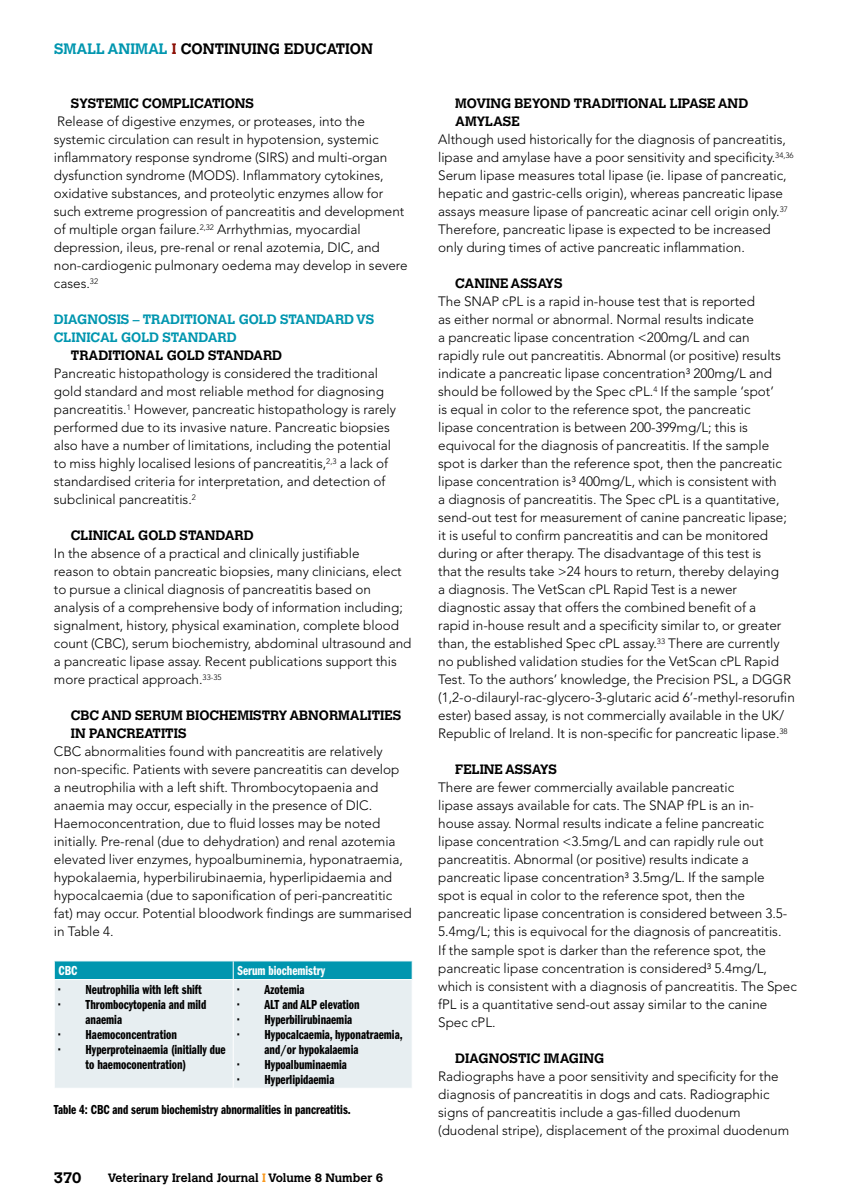
<style>
.page{position:relative;width:851px;height:1204px;background:#fff}
.page>*{position:absolute;margin:0;border:0;box-sizing:border-box;transform-origin:0 0}
.t1{font:700 15px "Calvert";color:#000}
.t2{font:300 13.5px/18px "Avenir";color:#000}
.t3{font:13.5px/15px "Franklin Gothic Demi Cmpr";color:#000}
.t4{font:700 13.5px/18px "Calvert";color:#000}
.t5{font:700 13.5px/18px "Calvert";color:#0096af}
.t6{font:13.5px "Franklin Gothic Demi Cmpr";color:#fff}
.t7{font:700 12px "Calvert";color:#000}
.s1{color:#0096af}
.s2{color:#8b0e04}
.s3{color:#f8981d}
</style>
<div class="page">
<svg style="left:54px;top:961px;width:359px;height:126px;background:#c7e1e7"></svg>
<hr style="left:54px;top:979px;width:1px;height:108px;background:#fff">
<hr style="left:412px;top:979px;width:1px;height:108px;background:#fff">
<p class="t1" style="left:54px;top:39px;width:320px"><span class="s1">SMALL ANIMAL</span> <span class="s2">I</span> CONTINUING EDUCATION</p>
<p class="t4" style="left:71px;top:94px;width:184px">SYSTEMIC COMPLICATIONS</p>
<p class="t2" style="left:54px;top:112px;width:355px">Release of digestive enzymes, or proteases, into the systemic circulation can result in hypotension, systemic inflammatory response syndrome (SIRS) and multi-organ dysfunction syndrome (MODS). Inflammatory cytokines, oxidative substances, and proteolytic enzymes allow for such extreme progression of pancreatitis and development of multiple organ failure.<sup>2,32</sup> Arrhythmias, myocardial depression, ileus, pre-renal or renal azotemia, DIC, and non-cardiogenic pulmonary oedema may develop in severe cases.<sup>32</sup></p>
<p class="t5" style="left:54px;top:310px;width:322px">DIAGNOSIS – TRADITIONAL GOLD STANDARD VS<br>CLINICAL GOLD STANDARD</p>
<p class="t4" style="left:71px;top:346px;width:213px">TRADITIONAL GOLD STANDARD</p>
<p class="t2" style="left:54px;top:364px;width:343px">Pancreatic histopathology is considered the traditional gold standard and most reliable method for diagnosing pancreatitis.<sup>1</sup> However, pancreatic histopathology is rarely performed due to its invasive nature. Pancreatic biopsies also have a number of limitations, including the potential to miss highly localised lesions of pancreatitis,<sup>2,3</sup> a lack of standardised criteria for interpretation, and detection of subclinical pancreatitis.<sup>2</sup></p>
<p class="t4" style="left:71px;top:526px;width:184px">CLINICAL GOLD STANDARD</p>
<p class="t2" style="left:54px;top:544px;width:359px">In the absence of a practical and clinically justifiable<br>reason to obtain pancreatic biopsies, many clinicians, elect to pursue a clinical diagnosis of pancreatitis based on analysis of a comprehensive body of information including; signalment, history, physical examination, complete blood count (CBC), serum biochemistry, abdominal ultrasound and a pancreatic lipase assay. Recent publications support this more practical approach.<sup>33-35</sup></p>
<p class="t4" style="left:71px;top:706px;width:332px">CBC AND SERUM BIOCHEMISTRY ABNORMALITIES<br>IN PANCREATITIS</p>
<p class="t2" style="left:54px;top:742px;width:359px">CBC abnormalities found with pancreatitis are relatively non-specific. Patients with severe pancreatitis can develop<br>a neutrophilia with a left shift. Thrombocytopaenia and anaemia may occur, especially in the presence of DIC.<br>Haemoconcentration, due to fluid losses may be noted initially. Pre-renal (due to dehydration) and renal azotemia elevated liver enzymes, hypoalbuminemia, hyponatraemia, hypokalaemia, hyperbilirubinaemia, hyperlipidaemia and hypocalcaemia (due to saponification of peri-pancreatitic fat) may occur. Potential bloodwork findings are summarised in Table 4.</p>
<p class="t6" style="left:58px;top:963px;width:20px">CBC</p>
<p class="t6" style="left:237px;top:963px;width:89px">Serum biochemistry</p>
<p class="t3" style="left:58px;top:982px;width:145px">• Neutrophilia with left shift</p>
<p class="t3" style="left:85px;top:997px;width:122px;text-indent:-27px">• Thrombocytopenia and mild anaemia</p>
<p class="t3" style="left:58px;top:1027px;width:120px">• Haemoconcentration</p>
<p class="t3" style="left:85px;top:1042px;width:142px;text-indent:-27px">• Hyperproteinaemia (initially due to haemoconentration)</p>
<p class="t3" style="left:237px;top:982px;width:69px">• Azotemia</p>
<p class="t3" style="left:237px;top:997px;width:124px">• ALT and ALP elevation</p>
<p class="t3" style="left:237px;top:1012px;width:116px">• Hyperbilirubinaemia</p>
<p class="t3" style="left:264px;top:1027px;width:140px;text-indent:-27px">• Hypocalcaemia, hyponatraemia, and/or hypokalaemia</p>
<p class="t3" style="left:237px;top:1057px;width:111px">• Hypoalbuminaemia</p>
<p class="t3" style="left:54px;top:1064px;width:298px;line-height:29.5px;text-indent:183px">• Hyperlipidaemia<br>Table 4: CBC and serum biochemistry abnormalities in pancreatitis.</p>
<p class="t1" style="left:54px;top:1168px;width:29px">370</p>
<p class="t7" style="left:108px;top:1169px;width:277px">Veterinary Ireland Journal <span class="s3">I</span> Volume 8 Number 6</p>
<p class="t4" style="left:455px;top:94px;width:294px">MOVING BEYOND TRADITIONAL LIPASE AND<br>AMYLASE</p>
<p class="t2" style="left:438px;top:130px;width:357px">Although used historically for the diagnosis of pancreatitis, lipase and amylase have a poor sensitivity and specificity.<sup>34,36<br></sup>Serum lipase measures total lipase (ie. lipase of pancreatic, hepatic and gastric-cells origin), whereas pancreatic lipase assays measure lipase of pancreatic acinar cell origin only.<sup>37<br></sup>Therefore, pancreatic lipase is expected to be increased only during times of active pancreatic inflammation.</p>
<p class="t4" style="left:455px;top:274px;width:109px">CANINE ASSAYS</p>
<p class="t2" style="left:438px;top:292px;width:358px">The SNAP cPL is a rapid in-house test that is reported<br>as either normal or abnormal. Normal results indicate<br>a pancreatic lipase concentration &lt;200mg/L and can<br>rapidly rule out pancreatitis. Abnormal (or positive) results indicate a pancreatic lipase concentration³ 200mg/L and should be followed by the Spec cPL.<sup>4</sup> If the sample ‘spot’<br>is equal in color to the reference spot, the pancreatic<br>lipase concentration is between 200-399mg/L; this is equivocal for the diagnosis of pancreatitis. If the sample spot is darker than the reference spot, then the pancreatic lipase concentration is³ 400mg/L, which is consistent with<br>a diagnosis of pancreatitis. The Spec cPL is a quantitative, send-out test for measurement of canine pancreatic lipase; it is useful to confirm pancreatitis and can be monitored during or after therapy. The disadvantage of this test is<br>that the results take &gt;24 hours to return, thereby delaying<br>a diagnosis. The VetScan cPL Rapid Test is a newer diagnostic assay that offers the combined benefit of a<br>rapid in-house result and a specificity similar to, or greater than, the established Spec cPL assay.<sup>33</sup> There are currently no published validation studies for the VetScan cPL Rapid Test. To the authors’ knowledge, the Precision PSL, a DGGR (1,2-o-dilauryl-rac-glycero-3-glutaric acid 6’-methyl-resorufin ester) based assay, is not commercially available in the UK/ Republic of Ireland. It is non-specific for pancreatic lipase.<sup>38</sup></p>
<p class="t4" style="left:455px;top:760px;width:103px">FELINE ASSAYS</p>
<p class="t2" style="left:438px;top:778px;width:360px">There are fewer commercially available pancreatic<br>lipase assays available for cats. The SNAP fPL is an in-<br>house assay. Normal results indicate a feline pancreatic lipase concentration &lt;3.5mg/L and can rapidly rule out pancreatitis. Abnormal (or positive) results indicate a pancreatic lipase concentration³ 3.5mg/L. If the sample<br>spot is equal in color to the reference spot, then the pancreatic lipase concentration is considered between 3.5- 5.4mg/L; this is equivocal for the diagnosis of pancreatitis.<br>If the sample spot is darker than the reference spot, the pancreatic lipase concentration is considered³ 5.4mg/L, which is consistent with a diagnosis of pancreatitis. The Spec fPL is a quantitative send-out assay similar to the canine Spec cPL.</p>
<p class="t4" style="left:455px;top:1048px;width:150px">DIAGNOSTIC IMAGING</p>
<p class="t2" style="left:438px;top:1066px;width:352px">Radiographs have a poor sensitivity and specificity for the diagnosis of pancreatitis in dogs and cats. Radiographic signs of pancreatitis include a gas-filled duodenum (duodenal stripe), displacement of the proximal duodenum</p>
</div>
